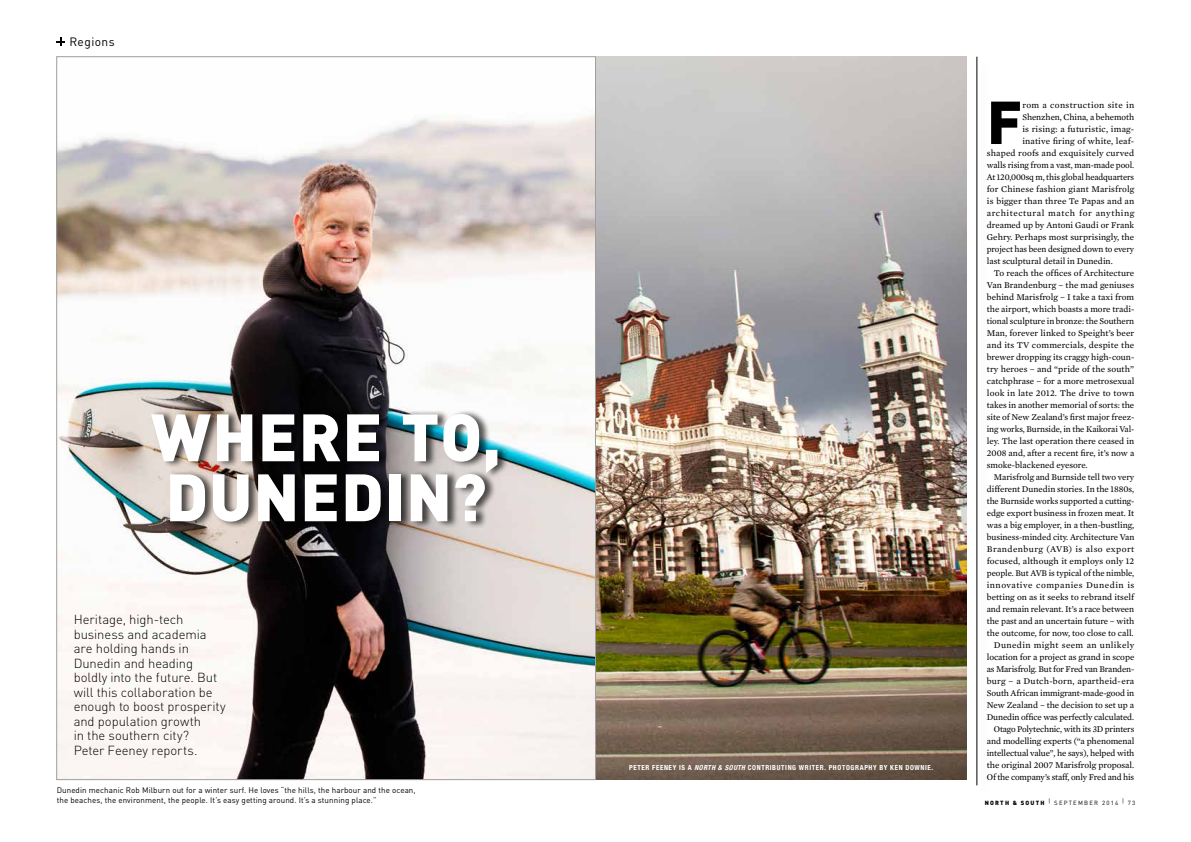
<style>
.page{position:relative;width:1191px;height:842px;background:#fff}
.page>*{position:absolute;margin:0;border:0;box-sizing:border-box;transform-origin:0 0}
.t1{font:900 65.8px/60px "DIN";letter-spacing:.01em;color:#fff}
.t2{font:900 59.6px "DIN";color:#000}
.t3{font:300 13px/14.5px "DIN";letter-spacing:-.005em;color:#000}
.t4{font:12px "DIN";letter-spacing:.035em;color:#000}
.t5{font:9px "Mercury Text G2";color:#000}
.t6{font:9px "Mercury Text G2";letter-spacing:.02em;color:#000}
.t7{font:9px "Mercury Text G2";letter-spacing:.025em;color:#000}
.t8{font:9px "Mercury Text G2";letter-spacing:.06em;color:#000}
.t9{font:9px "Mercury Text G2";letter-spacing:.045em;color:#000}
.t10{font:9px "Mercury Text G2";letter-spacing:.055em;color:#000}
.t11{font:9px "Mercury Text G2";letter-spacing:.035em;color:#000}
.t12{font:9px "Mercury Text G2";letter-spacing:.04em;color:#000}
.t13{font:8px/9.5px "DIN";letter-spacing:.01em;color:#000}
.t14{font:700 condensed 7px "Helvetica Neue";letter-spacing:.09em;color:#fff}
.t15{font:6px "DIN";letter-spacing:.2em;color:#000}
.s1{font-style:italic}
.s2{font-weight:900}
</style>
<div class="page">
<img style="left:59px;top:57px;width:908px;height:723px">
<svg style="left:57px;top:38px;width:8px;height:8px"></svg>
<div style="left:151px;top:409px;width:358px;height:120px;background:#000;opacity:.66"></div>
<hr style="left:976px;top:57px;width:1px;height:728px;background:#000">
<h3 class="t4" style="left:69px;top:34px;width:47px">Regions</h3>
<h1 class="t1" style="left:151px;top:404px;width:351px">WHERE TO,<br>DUNEDIN?</h1>
<h3 class="t3" style="left:74px;top:612px;width:154px">Heritage, high-tech business and academia are holding hands in<br>Dunedin and heading boldly into the future. But will this collaboration be enough to boost prosperity and population growth<br>in the southern city?<br>Peter Feeney reports.</h3>
<p class="t13" style="left:57px;top:785px;width:360px">Dunedin mechanic Rob Milburn out for a winter surf. He loves “the hills, the harbour and the ocean, the beaches, the environment, the people. It’s easy getting around. It’s a stunning place.”</p>
<p class="t14" style="left:629px;top:763px;width:305px">PETER FEENEY IS A <span class="s1">NORTH &amp; SOUTH</span> CONTRIBUTING WRITER. PHOTOGRAPHY BY KEN DOWNIE.</p>
<h2 class="t2" style="left:986px;top:83px;width:37px">F</h2>
<p class="t12" style="left:1022px;top:99px;width:113px">rom a construction site in</p>
<p class="t5" style="left:1022px;top:111px;width:113px">Shenzhen, China, a behemoth</p>
<p class="t6" style="left:1022px;top:123px;width:113px">is rising: a futuristic, imag-</p>
<p class="t5" style="left:1022px;top:135px;width:112px">inative firing of white, leaf-</p>
<p class="t5" style="left:986px;top:147px;width:149px">shaped roofs and exquisitely curved</p>
<p class="t5" style="left:986px;top:159px;width:149px">walls rising from a vast, man-made pool.</p>
<p class="t5" style="left:986px;top:171px;width:149px">At 120,000sq m, this global headquarters</p>
<p class="t6" style="left:986px;top:183px;width:149px">for Chinese fashion giant Marisfrolg</p>
<p class="t5" style="left:986px;top:195px;width:149px">is bigger than three Te Papas and an</p>
<p class="t8" style="left:986px;top:207px;width:149px">architectural match for anything</p>
<p class="t5" style="left:986px;top:219px;width:149px">dreamed up by Antoni Gaudi or Frank</p>
<p class="t5" style="left:986px;top:231px;width:149px">Gehry. Perhaps most surprisingly, the</p>
<p class="t5" style="left:986px;top:243px;width:149px">project has been designed down to every</p>
<p class="t5" style="left:986px;top:255px;width:127px">last sculptural detail in Dunedin.</p>
<p class="t5" style="left:994px;top:267px;width:142px">To reach the offices of Architecture</p>
<p class="t5" style="left:986px;top:279px;width:149px">Van Brandenburg – the mad geniuses</p>
<p class="t5" style="left:986px;top:291px;width:149px">behind Marisfrolg – I take a taxi from</p>
<p class="t5" style="left:986px;top:303px;width:149px">the airport, which boasts a more tradi-</p>
<p class="t5" style="left:986px;top:315px;width:149px">tional sculpture in bronze: the Southern</p>
<p class="t5" style="left:986px;top:327px;width:149px">Man, forever linked to Speight’s beer</p>
<p class="t6" style="left:986px;top:339px;width:149px">and its TV commercials, despite the</p>
<p class="t5" style="left:986px;top:351px;width:149px">brewer dropping its craggy high-coun-</p>
<p class="t5" style="left:986px;top:363px;width:149px">try heroes – and “pride of the south”</p>
<p class="t5" style="left:986px;top:375px;width:149px">catchphrase – for a more metrosexual</p>
<p class="t6" style="left:986px;top:387px;width:149px">look in late 2012. The drive to town</p>
<p class="t5" style="left:986px;top:399px;width:149px">takes in another memorial of sorts: the</p>
<p class="t5" style="left:986px;top:411px;width:149px">site of New Zealand’s first major freez-</p>
<p class="t5" style="left:986px;top:423px;width:149px">ing works, Burnside, in the Kaikorai Val-</p>
<p class="t5" style="left:986px;top:435px;width:149px">ley. The last operation there ceased in</p>
<p class="t5" style="left:986px;top:447px;width:149px">2008 and, after a recent fire, it’s now a</p>
<p class="t5" style="left:986px;top:459px;width:102px">smoke-blackened eyesore.</p>
<p class="t5" style="left:994px;top:471px;width:142px">Marisfrolg and Burnside tell two very</p>
<p class="t5" style="left:986px;top:483px;width:149px">different Dunedin stories. In the 1880s,</p>
<p class="t5" style="left:986px;top:495px;width:148px">the Burnside works supported a cutting-</p>
<p class="t5" style="left:986px;top:507px;width:149px">edge export business in frozen meat. It</p>
<p class="t5" style="left:986px;top:519px;width:149px">was a big employer, in a then-bustling,</p>
<p class="t5" style="left:986px;top:531px;width:149px">business-minded city. Architecture Van</p>
<p class="t9" style="left:986px;top:543px;width:149px">Brandenburg (AVB) is also export</p>
<p class="t5" style="left:986px;top:555px;width:149px">focused, although it employs only 12</p>
<p class="t5" style="left:986px;top:567px;width:149px">people. But AVB is typical of the nimble,</p>
<p class="t10" style="left:986px;top:579px;width:149px">innovative companies Dunedin is</p>
<p class="t5" style="left:986px;top:591px;width:149px">betting on as it seeks to rebrand itself</p>
<p class="t5" style="left:986px;top:603px;width:149px">and remain relevant. It’s a race between</p>
<p class="t5" style="left:986px;top:615px;width:149px">the past and an uncertain future – with</p>
<p class="t5" style="left:986px;top:627px;width:148px">the outcome, for now, too close to call.</p>
<p class="t11" style="left:994px;top:639px;width:142px">Dunedin might seem an unlikely</p>
<p class="t5" style="left:986px;top:651px;width:149px">location for a project as grand in scope</p>
<p class="t5" style="left:986px;top:663px;width:149px">as Marisfrolg. But for Fred van Branden-</p>
<p class="t7" style="left:986px;top:675px;width:149px">burg – a Dutch-born, apartheid-era</p>
<p class="t5" style="left:986px;top:687px;width:149px">South African immigrant-made-good in</p>
<p class="t5" style="left:986px;top:699px;width:149px">New Zealand – the decision to set up a</p>
<p class="t5" style="left:986px;top:711px;width:149px">Dunedin office was perfectly calculated.</p>
<p class="t5" style="left:994px;top:723px;width:142px">Otago Polytechnic, with its 3D printers</p>
<p class="t5" style="left:986px;top:735px;width:149px">and modelling experts (“a phenomenal</p>
<p class="t5" style="left:986px;top:747px;width:149px">intellectual value”, he says), helped with</p>
<p class="t5" style="left:986px;top:759px;width:149px">the original 2007 Marisfrolg proposal.</p>
<p class="t5" style="left:986px;top:771px;width:149px">Of the company’s staff, only Fred and his</p>
<p class="t15" style="left:984px;top:798px;width:152px"><span class="s2">NORTH &amp; SOUTH</span> | SEPTEMBER 2014 | 73</p>
</div>
